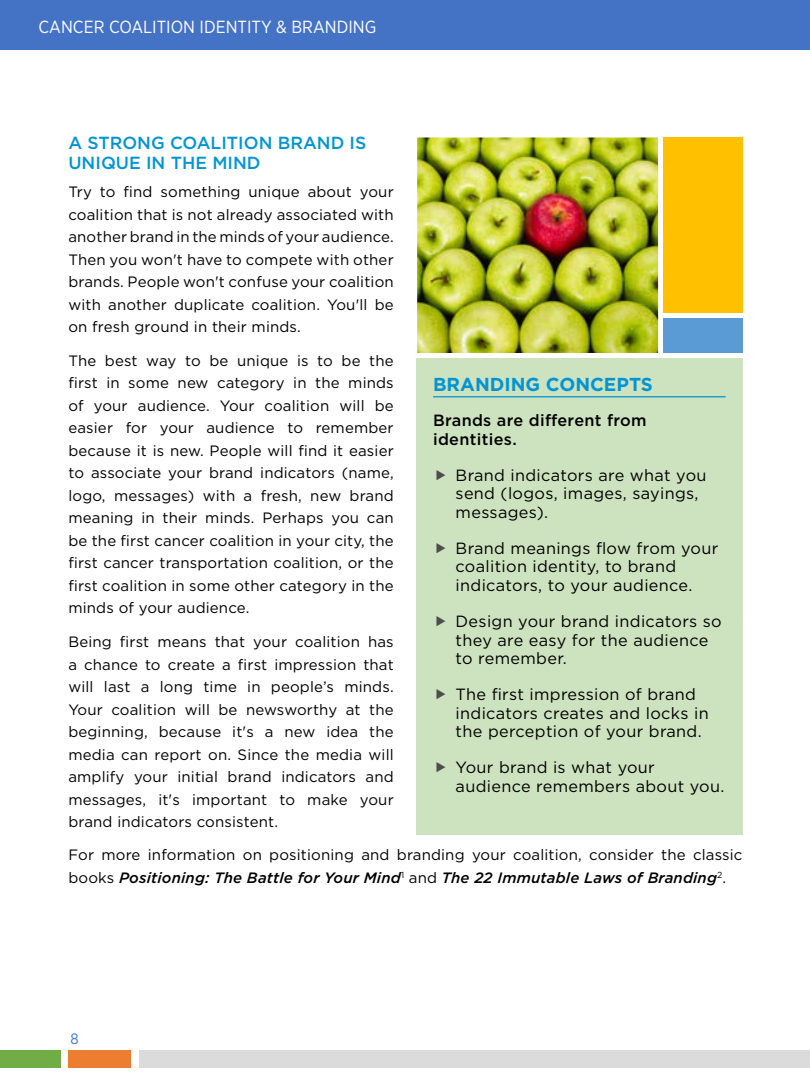
<style>
.page{position:relative;width:810px;height:1080px;background:#fff}
.page>*{position:absolute;margin:0;border:0;box-sizing:border-box;transform-origin:0 0}
.t1{font:700 18.75px "Gotham";color:#0194d3}
.t2{font:500 17.5px/20px "Gotham";color:#0194d3}
.t3{font:17.5px "Gotham Narrow";color:#fff}
.t4{font:16.25px/18.8px "Gotham";letter-spacing:.02em;color:#000}
.t5{font:500 16.25px/18.8px "Gotham";letter-spacing:.02em;color:#000}
.t6{font:15px/22.5px "Gotham";letter-spacing:.01em;color:#000;text-align:justify}
.t7{font:15px "Gotham Narrow";color:#4472c4}
.s1{font-weight:500;font-style:italic}
</style>
<div class="page">
<div style="left:0;top:0;width:810px;height:50px;background:#4472c4"></div>
<div style="left:0;top:1051px;width:60px;height:17px;background:#70ad47"></div>
<div style="left:68px;top:1051px;width:62px;height:17px;background:#ed7d31"></div>
<div style="left:139px;top:1051px;width:671px;height:17px;background:#dbdbdb"></div>
<div style="left:663px;top:138px;width:79px;height:175px;background:#ffc000"></div>
<div style="left:663px;top:318px;width:79px;height:35px;background:#5b9bd5"></div>
<div style="left:416px;top:359px;width:326px;height:476px;background:#cde2be"></div>
<hr style="left:433px;top:396px;width:293px;height:1px;background:#0194d3">
<img style="left:417px;top:137px;width:242px;height:216px">
<p class="t3" style="left:39px;top:16px;width:339px">CANCER COALITION IDENTITY &amp; BRANDING</p>
<p class="t2" style="left:68px;top:133px;width:300px">A STRONG COALITION BRAND IS<br>UNIQUE IN THE MIND</p>
<p class="t6" style="left:68px;top:180px;width:327px">Try to find something unique about your coalition that is not already associated with another brand in the minds of your audience.<br>Then you won't have to compete with other brands. People won't confuse your coalition with another duplicate coalition. You'll be on fresh ground in their minds.</p>
<p class="t6" style="left:68px;top:349px;width:327px">The best way to be unique is to be the first in some new category in the minds of your audience. Your coalition will be easier for your audience to remember because it is new. People will find it easier to associate your brand indicators (name, logo, messages) with a fresh, new brand meaning in their minds. Perhaps you can be the first cancer coalition in your city, the first cancer transportation coalition, or the first coalition in some other category in the minds of your audience.</p>
<p class="t6" style="left:68px;top:630px;width:327px">Being first means that your coalition has a chance to create a first impression that will last a long time in people’s minds.<br>Your coalition will be newsworthy at the beginning, because it's a new idea the media can report on. Since the media will amplify your initial brand indicators and messages, it's important to make your brand indicators consistent.</p>
<p class="t1" style="left:433px;top:371px;width:221px">BRANDING CONCEPTS</p>
<p class="t5" style="left:433px;top:411px;width:215px">Brands are different from identities.</p>
<p class="t4" style="left:456px;top:465px;width:252px">Brand indicators are what you send (logos, images, sayings, messages).</p>
<p class="t4" style="left:456px;top:538px;width:264px">Brand meanings flow from your coalition identity, to brand indicators, to your audience.</p>
<p class="t4" style="left:456px;top:611px;width:268px">Design your brand indicators so they are easy for the audience to remember.</p>
<p class="t4" style="left:456px;top:684px;width:255px">The first impression of brand indicators creates and locks in the perception of your brand.</p>
<p class="t4" style="left:456px;top:758px;width:270px">Your brand is what your audience remembers about you.</p>
<p class="t6" style="left:68px;top:844px;width:676px">For more information on positioning and branding your coalition, consider the classic books <span class="s1">Positioning: The Battle for Your Mind</span><sup>1</sup> and <span class="s1">The 22 Immutable Laws of Branding</span><sup>2</sup>.</p>
<p class="t7" style="left:70px;top:1030px;width:10px">8</p>
</div>
